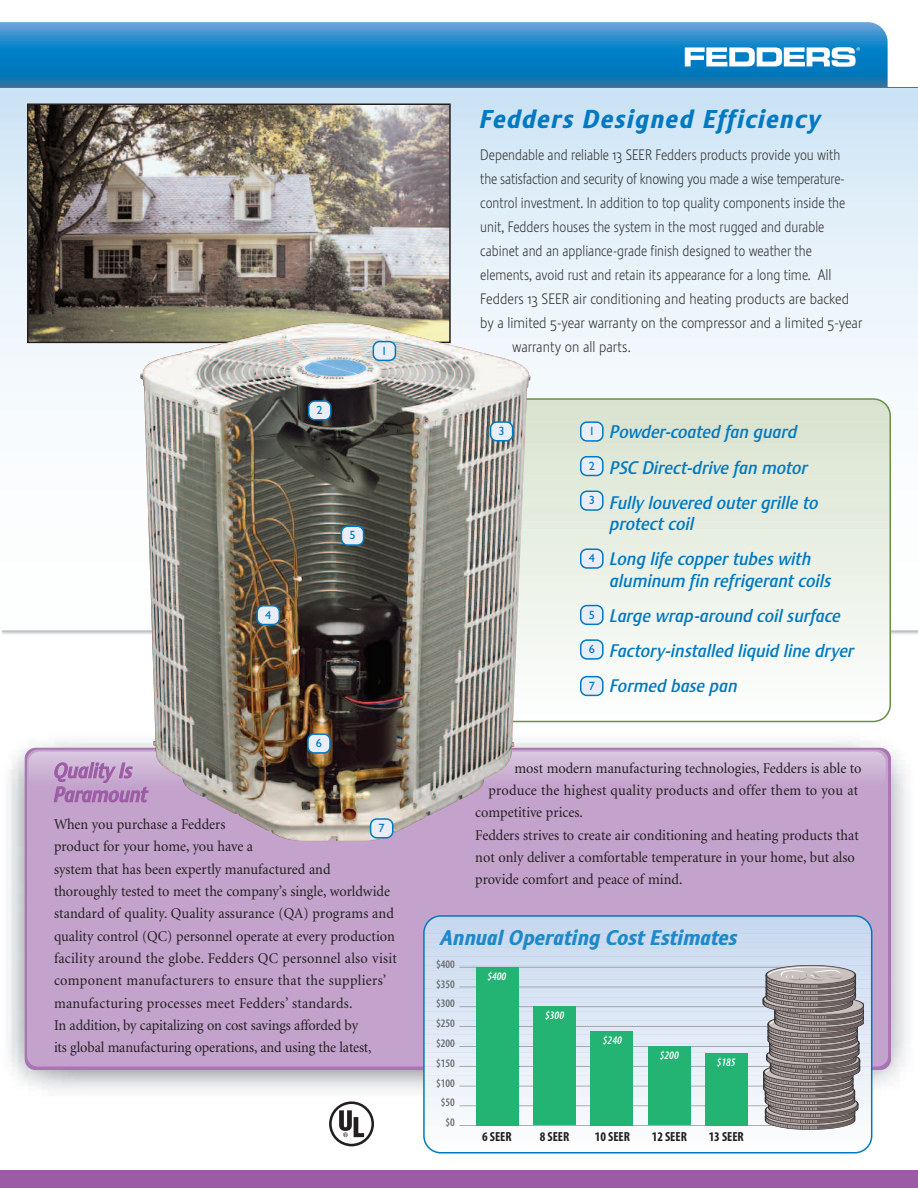
<style>
.page{position:relative;width:918px;height:1188px;background:#fff}
.page>*{position:absolute;margin:0;border:0;box-sizing:border-box;transform-origin:0 0}
.t1{font:italic 800 25.5px "Stalemate";letter-spacing:.05em;color:#0079c2}
.t2{font:italic 800 21px "Stalemate";color:#1e89ca}
.t3{font:italic 500 21px/24px "Stalemate";letter-spacing:-.005em;color:#9b5ba5}
.t4{font:italic 700 condensed 19.8px "Myriad Pro";color:#197eb7}
.t5{font:italic 500 18px/21.6px "Stalemate";letter-spacing:-.005em;color:#0079c2}
.t6{font:15px/22.4px "Minion";color:#231f20;scale:.95 1}
.t7{font:300 15px "Stalemate";color:#3e3e3f;scale:.9 1}
.t8{font:300 15px "Stalemate";color:#3e3e3f;scale:.95 1}
.t9{font:15px "Minion";letter-spacing:.02em;color:#231f20;scale:.95 1}
.t10{font:700 condensed 13.2px "Myriad Pro";color:#231f20}
.t11{font:12px "Gill Sans";color:#0079c2}
.t12{font:600 condensed 11.55px/19.8px "Myriad Pro";color:#6c6d70;text-align:right}
.t13{font:italic 600 condensed 11.55px "Myriad Pro";color:#fff}
</style>
<div class="page">
<svg style="left:0;top:22px;width:888px;height:65px;background:#1f84c2"></svg>
<div style="left:0;top:87px;width:918px;height:561px;background:linear-gradient(to bottom,#d4e8f7,#fff)"></div>
<hr style="left:0;top:87px;width:918px;height:1px;background:#007ac2">
<img style="left:7px;top:740px;width:901px;height:356px">
<div style="left:27px;top:750px;width:861px;height:317px;background:#c3a2cb;border-radius:11px"></div>
<hr style="left:28px;top:782px;width:858px;height:4px;background:#c6a7ce">
<hr style="left:28px;top:779px;width:858px;height:3px;background:#c9acd1">
<hr style="left:28px;top:777px;width:858px;height:3px;background:#ccb0d3">
<hr style="left:28px;top:773px;width:858px;height:4px;background:#cdb3d5">
<hr style="left:28px;top:771px;width:858px;height:3px;background:#d0b7d7">
<hr style="left:28px;top:769px;width:858px;height:4px;background:#ccb2d4">
<hr style="left:28px;top:769px;width:858px;height:3px;background:#d1bad9">
<hr style="left:28px;top:766px;width:858px;height:3px;background:#d4bedc">
<hr style="left:28px;top:764px;width:858px;height:4px;background:#d0b7d7">
<hr style="left:28px;top:764px;width:858px;height:3px;background:#d6c1dd">
<hr style="left:28px;top:762px;width:858px;height:4px;background:#d1bad8">
<hr style="left:28px;top:762px;width:858px;height:3px;background:#d8c4df">
<hr style="left:28px;top:760px;width:858px;height:4px;background:#d3bcda">
<hr style="left:28px;top:760px;width:858px;height:3px;background:#d9c6e0">
<hr style="left:28px;top:757px;width:858px;height:3px;background:#dccbe3">
<hr style="left:28px;top:755px;width:858px;height:4px;background:#d6c0dd">
<hr style="left:28px;top:755px;width:858px;height:3px;background:#decee4">
<hr style="left:28px;top:753px;width:858px;height:4px;background:#d7c3de">
<hr style="left:28px;top:753px;width:858px;height:3px;background:#e1d1e6">
<hr style="left:28px;top:752px;width:858px;height:1px;background:#e4d6e8">
<img style="left:3px;top:631px;width:137px;height:17px">
<svg style="left:685px;top:47px;width:175px;height:20px"></svg>
<img style="left:891px;top:631px;width:26px;height:17px">
<img style="left:30px;top:107px;width:418px;height:233px">
<div style="left:27px;top:104px;width:424px;height:239px;border:2px solid #231f20"></div>
<svg style="left:423px;top:915px;width:449px;height:239px"></svg>
<svg style="left:531px;top:398px;width:360px;height:324px"></svg>
<svg style="left:580px;top:421px;width:24px;height:21px"></svg>
<svg style="left:580px;top:456px;width:24px;height:20px"></svg>
<svg style="left:580px;top:491px;width:24px;height:20px"></svg>
<svg style="left:580px;top:605px;width:24px;height:20px"></svg>
<svg style="left:580px;top:639px;width:24px;height:21px"></svg>
<svg style="left:580px;top:548px;width:24px;height:21px"></svg>
<svg style="left:580px;top:676px;width:24px;height:20px"></svg>
<img style="left:140px;top:322px;width:391px;height:519px">
<svg style="left:373px;top:341px;width:23px;height:20px"></svg>
<svg style="left:308px;top:400px;width:24px;height:21px"></svg>
<svg style="left:490px;top:421px;width:23px;height:21px"></svg>
<svg style="left:341px;top:526px;width:23px;height:20px"></svg>
<svg style="left:307px;top:733px;width:24px;height:21px"></svg>
<svg style="left:256px;top:605px;width:24px;height:20px"></svg>
<svg style="left:370px;top:818px;width:23px;height:21px"></svg>
<hr style="left:459px;top:1125px;width:328px;height:1px;background:#808285">
<hr style="left:459px;top:1106px;width:328px;height:1px;background:#808285">
<hr style="left:459px;top:1086px;width:328px;height:1px;background:#808285">
<hr style="left:459px;top:1066px;width:328px;height:1px;background:#808285">
<hr style="left:459px;top:1046px;width:328px;height:1px;background:#808285">
<hr style="left:459px;top:1026px;width:328px;height:1px;background:#808285">
<hr style="left:459px;top:987px;width:328px;height:1px;background:#808285">
<hr style="left:459px;top:1007px;width:328px;height:1px;background:#808285">
<hr style="left:459px;top:967px;width:328px;height:1px;background:#808285">
<svg style="left:763px;top:965px;width:101px;height:165px;background:#928b8b"></svg>
<div style="left:705px;top:1053px;width:43px;height:72px;background:#23b474"></div>
<div style="left:648px;top:1047px;width:43px;height:78px;background:#23b474"></div>
<div style="left:591px;top:1031px;width:42px;height:94px;background:#23b474"></div>
<div style="left:533px;top:1007px;width:43px;height:118px;background:#23b474"></div>
<div style="left:476px;top:967px;width:43px;height:158px;background:#23b474"></div>
<svg style="left:329px;top:1101px;width:45px;height:45px"></svg>
<div style="left:0;top:1170px;width:918px;height:18px;background:#9b5ba5"></div>
<p class="t11" style="left:317px;top:403px;width:8px">2</p>
<p class="t11" style="left:381px;top:344px;width:8px">1</p>
<p class="t11" style="left:265px;top:608px;width:8px">4</p>
<p class="t11" style="left:349px;top:528px;width:8px">5</p>
<p class="t11" style="left:316px;top:736px;width:8px">6</p>
<h2 class="t3" style="left:54px;top:761px;width:95px">Quality Is<br>Paramount</h2>
<p class="t6" style="left:54px;top:814px;width:363px">When you purchase a Fedders<br>product for your home, you have a<br>system that has been expertly manufactured and thoroughly tested to meet the company’s single, worldwide standard of quality. Quality assurance (QA) programs and quality control (QC) personnel operate at every production facility around the globe. Fedders QC personnel also visit component manufacturers to ensure that the suppliers’ manufacturing processes meet Fedders’ standards.<br>In addition, by capitalizing on cost savings afforded by<br>its global manufacturing operations, and using the latest,</p>
<p class="t11" style="left:379px;top:821px;width:8px">7</p>
<h1 class="t1" style="left:480px;top:110px;width:342px">Fedders Designed Efficiency</h1>
<p class="t7" style="left:480px;top:149px;width:401px">Dependable and reliable 13 SEER Fedders products provide you with</p>
<p class="t7" style="left:480px;top:173px;width:406px">the satisfaction and security of knowing you made a wise temperature-</p>
<p class="t7" style="left:480px;top:197px;width:407px">control investment. In addition to top quality components inside the</p>
<p class="t7" style="left:480px;top:221px;width:384px">unit, Fedders houses the system in the most rugged and durable</p>
<p class="t7" style="left:480px;top:245px;width:370px">cabinet and an appliance-grade finish designed to weather the</p>
<p class="t7" style="left:480px;top:269px;width:392px">elements, avoid rust and retain its appearance for a long time. All</p>
<p class="t8" style="left:480px;top:293px;width:390px">Fedders 13 SEER air conditioning and heating products are backed</p>
<p class="t8" style="left:480px;top:317px;width:404px">by a limited 5-year warranty on the compressor and a limited 5-year</p>
<p class="t8" style="left:512px;top:341px;width:126px">warranty on all parts.</p>
<p class="t11" style="left:499px;top:424px;width:8px">3</p>
<p class="t5" style="left:592px;top:423px;width:207px">• Powder-coated fan guard</p>
<p class="t5" style="left:592px;top:458px;width:217px">• PSC Direct-drive fan motor</p>
<p class="t5" style="left:610px;top:494px;width:210px;text-indent:-18px">• Fully louvered outer grille to protect coil</p>
<p class="t5" style="left:610px;top:550px;width:223px;text-indent:-18px">• Long life copper tubes with aluminum fin refrigerant coils</p>
<p class="t5" style="left:592px;top:607px;width:250px">• Large wrap-around coil surface</p>
<p class="t5" style="left:592px;top:642px;width:264px">• Factory-installed liquid line dryer</p>
<p class="t5" style="left:592px;top:677px;width:147px">• Formed base pan</p>
<p class="t11" style="left:589px;top:424px;width:8px">1</p>
<p class="t11" style="left:589px;top:459px;width:8px">2</p>
<p class="t11" style="left:589px;top:493px;width:8px">3</p>
<p class="t11" style="left:589px;top:551px;width:8px">4</p>
<p class="t11" style="left:589px;top:608px;width:8px">5</p>
<p class="t11" style="left:589px;top:642px;width:8px">6</p>
<p class="t11" style="left:589px;top:679px;width:8px">7</p>
<p class="t6" style="left:515px;top:758px;width:367px">most modern manufacturing technologies, Fedders is able to</p>
<p class="t9" style="left:488px;top:784px;width:391px">produce the highest quality products and offer them to you at</p>
<p class="t6" style="left:475px;top:802px;width:115px">competitive prices.</p>
<p class="t6" style="left:475px;top:825px;width:405px">Fedders strives to create air conditioning and heating products that</p>
<p class="t6" style="left:475px;top:847px;width:401px">not only deliver a comfortable temperature in your home, but also</p>
<p class="t6" style="left:475px;top:869px;width:220px">provide comfort and peace of mind.</p>
<h3 class="t4" style="left:477px;top:925px;width:217px">Annual Operating Cost Estimates</h3>
<h2 class="t2" style="left:441px;top:930px;width:298px">Annual Operating Cost Estimates</h2>
<p class="t12" style="left:436px;top:955px;width:20px">$400 $350 $300 $250 $200 $150 $100 $50 $0</p>
<p class="t13" style="left:487px;top:972px;width:20px">$400</p>
<p class="t13" style="left:545px;top:1011px;width:20px">$300</p>
<p class="t13" style="left:603px;top:1036px;width:20px">$240</p>
<p class="t13" style="left:660px;top:1051px;width:20px">$200</p>
<p class="t13" style="left:717px;top:1058px;width:20px">$185</p>
<p class="t10" style="left:482px;top:1132px;width:31px">6 SEER</p>
<p class="t10" style="left:540px;top:1132px;width:31px">8 SEER</p>
<p class="t10" style="left:595px;top:1132px;width:37px">10 SEER</p>
<p class="t10" style="left:652px;top:1132px;width:37px">12 SEER</p>
<p class="t10" style="left:709px;top:1132px;width:37px">13 SEER</p>
</div>
